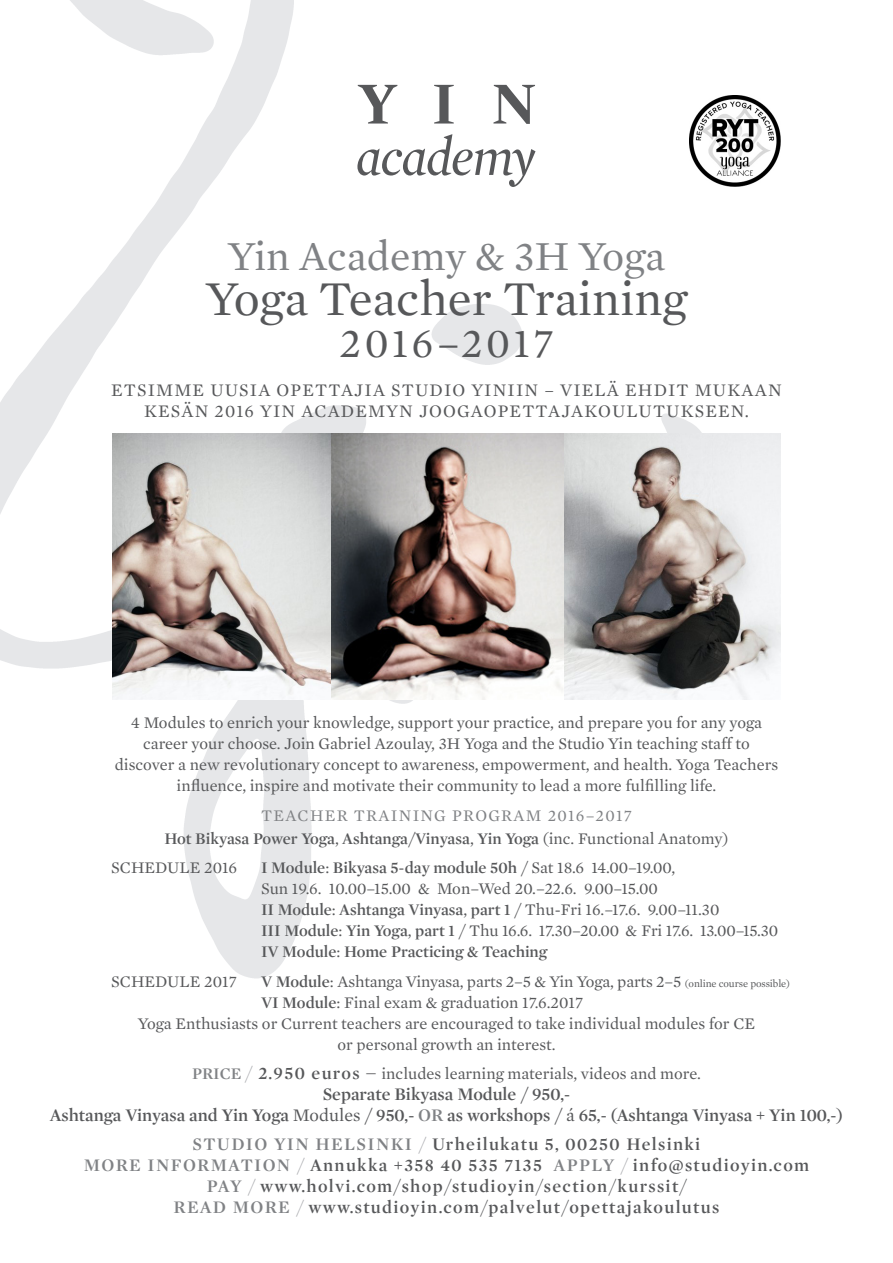
<style>
.page{position:relative;width:893px;height:1263px;background:#fff}
.page>*{position:absolute;margin:0;border:0;box-sizing:border-box;transform-origin:0 0}
.Annukalle_iso_otsikk{font:49.5px "Mercury Text G1 Roman";color:#57585a}
.Annukalle_iso_otsikk-2{font:42px "Mercury Text G1 Roman";color:#808285}
.Annukalle_iso_otsikk-3{font:42px "Mercury Text G1 Roman";letter-spacing:.075em;color:#57585a}
.Annukalle_leipis{font:600 18px "Mercury Display";letter-spacing:.075em;color:#57585a}
.Annukalle_leipis-2{font:600 18px/21px "Mercury Display";color:#57585a;text-align:center}
.Annukalle_leipis-3{font:18px/21px "Mercury Text G1 Roman";letter-spacing:.06em;color:#57585a;text-align:center}
.Annukalle_leipis-4{font:16.5px/21px "Mercury Text G1 Roman";color:#57585a;text-align:center}
.Annukalle_leipis-5{font:600 16.5px/21px "Mercury Display";color:#57585a}
.Annukalle_leipis-6{font:16.5px "Mercury Text G1 Roman";letter-spacing:.075em;color:#808285}
.s1{font-family:"Mercury Text G1 Roman";font-weight:400}
.s2{font-family:"Mercury Display";font-weight:600}
.s3{font-size:10.5px}
.s4{font-family:"Mercury Display";font-weight:600;color:#808285}
.s5{font-family:"Mercury Display";font-weight:600;font-size:18px;color:#a8a9ad}
.s6{font-family:"Mercury Display";font-weight:600;font-size:18px}
.s7{font-family:"Mercury Display";font-weight:600;font-size:21px}
.s8{color:#808285}
.s9{color:#a8a9ad}
</style>
<div class="page">
<img style="left:0;top:0;width:781px;height:979px">
<svg style="left:358px;top:85px;width:39px;height:39px"></svg>
<svg style="left:434px;top:85px;width:20px;height:39px"></svg>
<svg style="left:493px;top:85px;width:42px;height:39px"></svg>
<svg style="left:357px;top:134px;width:178px;height:53px"></svg>
<img style="left:113px;top:434px;width:667px;height:265px">
<img style="left:689px;top:96px;width:91px;height:91px">
<p class="Annukalle_iso_otsikk-2" style="left:228px;top:232px;width:439px">Yin Academy &amp; 3H Yoga</p>
<p class="Annukalle_iso_otsikk" style="left:206px;top:270px;width:483px">Yoga Teacher Training</p>
<p class="Annukalle_iso_otsikk-3" style="left:340px;top:319px;width:215px">2016–2017</p>
<p class="Annukalle_leipis-3" style="left:111px;top:379px;width:672px">ETSIMME UUSIA OPETTAJIA STUDIO YINIIN – VIELÄ EHDIT MUKAAN<br>KESÄN 2016 YIN ACADEMYN JOOGAOPETTAJAKOULUTUKSEEN.</p>
<p class="Annukalle_leipis-4" style="left:115px;top:712px;width:665px">4 Modules to enrich your knowledge, support your practice, and prepare you for any yoga career your choose. Join Gabriel Azoulay, 3H Yoga and the Studio Yin teaching staff to discover a new revolutionary concept to awareness, empowerment, and health. Yoga Teachers influence, inspire and motivate their community to lead a more fulfilling life.</p>
<p class="Annukalle_leipis-6" style="left:261px;top:805px;width:372px">TEACHER TRAINING PROGRAM 2016–2017</p>
<p class="Annukalle_leipis-5" style="left:164px;top:828px;width:566px">Hot Bikyasa Power Yoga<span class="s1">,</span> Ashtanga<span class="s1">/</span>Vinyasa<span class="s1">,</span> Yin Yoga <span class="s1">(inc. Functional Anatomy)</span></p>
<p class="Annukalle_leipis-4" style="left:111px;top:857px;width:128px">SCHEDULE 2016</p>
<p class="Annukalle_leipis-4" style="left:261px;top:857px;width:416px;text-align:left"><span class="s2">I Module</span>: <span class="s2">Bikyasa 5-day module 50h</span> / Sat 18.6 14.00–19.00,<br>Sun 19.6. 10.00–15.00 &amp; Mon–Wed 20.–22.6. 9.00–15.00</p>
<p class="Annukalle_leipis-4" style="left:261px;top:899px;width:460px"><span class="s2">II Module</span>: <span class="s2">Ashtanga Vinyasa</span>, <span class="s2">part 1</span> / Thu-Fri 16.–17.6. 9.00–11.30</p>
<p class="Annukalle_leipis-5" style="left:261px;top:920px;width:519px">III Module<span class="s1">:</span> Yin Yoga<span class="s1">,</span> part 1 <span class="s1">/ Thu 16.6. 17.30–20.00 &amp; Fri 17.6. 13.00–15.30<br></span>IV Module<span class="s1">:</span> Home Practicing &amp; Teaching</p>
<p class="Annukalle_leipis-4" style="left:111px;top:971px;width:127px">SCHEDULE 2017</p>
<p class="Annukalle_leipis-4" style="left:261px;top:971px;width:531px"><span class="s2">V Module</span>: Ashtanga Vinyasa, parts 2–5 &amp; Yin Yoga, parts 2–5 <span class="s3">(online course possible)</span></p>
<p class="Annukalle_leipis-4" style="left:261px;top:992px;width:324px"><span class="s2">VI Module</span>: Final exam &amp; graduation 17.6.2017</p>
<p class="Annukalle_leipis-4" style="left:138px;top:1013px;width:619px">Yoga Enthusiasts or Current teachers are encouraged to take individual modules for CE or personal growth an interest.</p>
<p class="Annukalle_leipis-4" style="left:192px;top:1063px;width:510px"><span class="s4">PRICE</span> <span class="s5">/</span> <span class="s6">2.950 euros</span> <span class="s7">–</span> includes learning materials, videos and more.</p>
<p class="Annukalle_leipis-2" style="left:50px;top:1083px;width:794px">Separate Bikyasa Module <span class="s1">/</span> 950,-<br>Ashtanga Vinyasa and Yin Yoga <span class="s1">Modules /</span> 950,- <span class="s8">OR</span> as workshops <span class="s1">/ á</span> 65,- (Ashtanga Vinyasa + Yin 100,-)</p>
<p class="Annukalle_leipis" style="left:193px;top:1134px;width:509px"><span class="s8">STUDIO YIN HELSINKI</span> <span class="s9">/</span> Urheilukatu 5, 00250 Helsinki</p>
<p class="Annukalle_leipis" style="left:84px;top:1155px;width:727px"><span class="s8">MORE INFORMATION</span> <span class="s9">/</span> Annukka +358 40 535 7135 <span class="s8">APPLY</span> <span class="s9">/</span> info@studioyin.com</p>
<p class="Annukalle_leipis" style="left:207px;top:1176px;width:481px"><span class="s8">PAY</span> <span class="s9">/</span> www.holvi.com/shop/studioyin/section/kurssit/</p>
<p class="Annukalle_leipis" style="left:174px;top:1197px;width:547px"><span class="s8">READ MORE</span> <span class="s9">/</span> www.studioyin.com/palvelut/opettajakoulutus</p>
</div>
